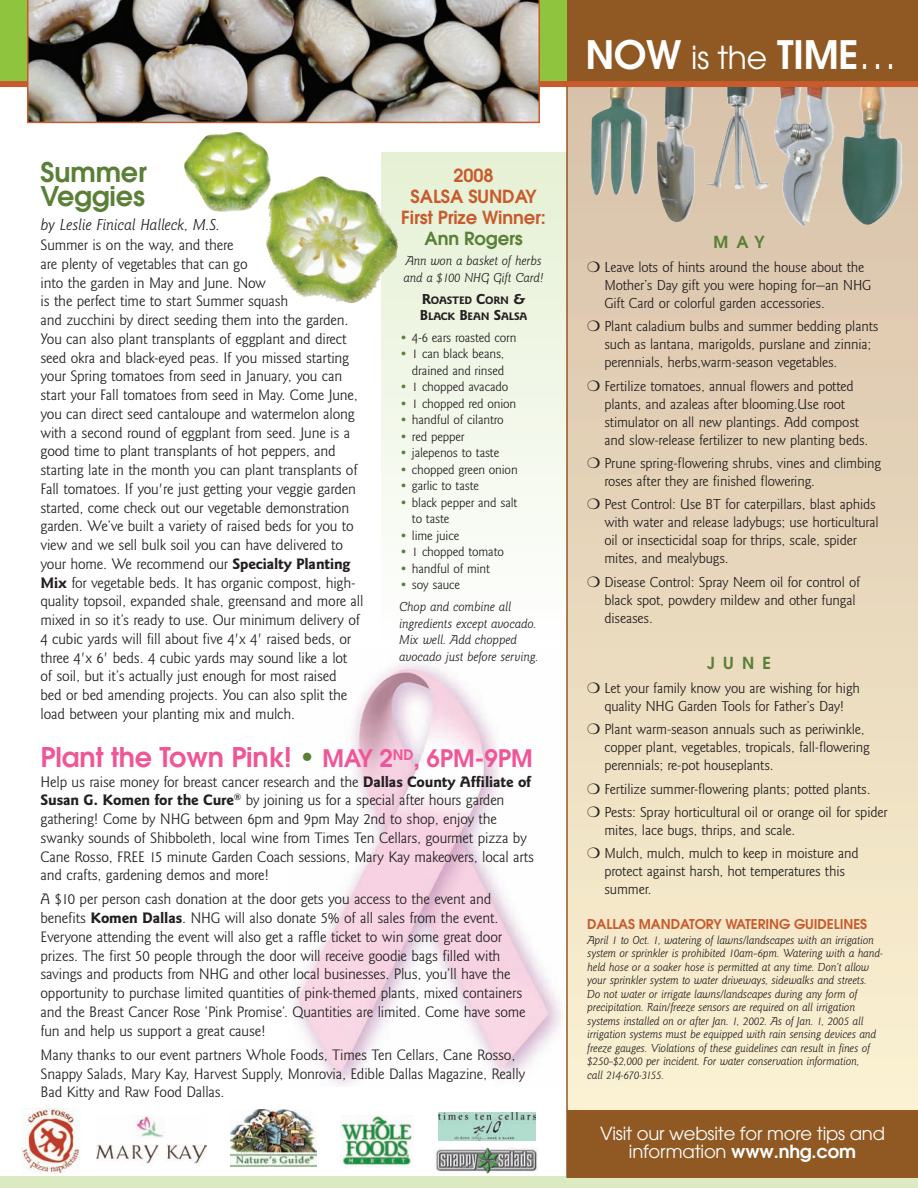
<style>
.page{position:relative;width:918px;height:1188px;background:#fff}
.page>*{position:absolute;margin:0;border:0;box-sizing:border-box;transform-origin:0 0}
.t1{font:600 39px "Avant Garde";letter-spacing:-.01em;color:#fff}
.t2{font:600 27px "Avant Garde";letter-spacing:-.005em;color:#ef5698}
.t3{font:600 27px/24px "Avant Garde";letter-spacing:-.005em;color:#5a7f37}
.t4{font:18px/18px "Avant Garde";letter-spacing:-.01em;color:#fff;text-align:center}
.t5{font:600 18px/21px "Avant Garde";letter-spacing:-.005em;color:#c75b2d;text-align:center}
.t6{font:600 18px "Avant Garde";letter-spacing:-.005em;color:#5a7f37}
.t7{font:italic 16.5px "Goudy Sans";letter-spacing:-.01em;color:#231f20}
.t8{font:600 16.5px "Avant Garde";letter-spacing:.5em;color:#5a7f37}
.t9{font:15.75px/18.8px "Goudy Sans";letter-spacing:-.01em;color:#231f20}
.t10{font:15px/18px "Goudy Sans";letter-spacing:-.01em;color:#231f20}
.t11{font:13.5px/16.5px "Goudy Sans";letter-spacing:-.01em;color:#231f20;text-align:right}
.t12{font:italic 13.5px/16.5px "Goudy Sans";letter-spacing:-.01em;color:#231f20}
.t13{font:600 13.5px "Avant Garde";letter-spacing:-.005em;color:#c75b2d}
.t14{font:italic 12px/13.5px "Goudy Sans";letter-spacing:-.015em;color:#231f20}
.t15{font:700 11.25px/16.5px "Goudy Sans";letter-spacing:-.015em;color:#231f20}
.s1{font-weight:700}
.s2{color:#5a7f37}
.s3{font-size:24px}
.s4{font-size:15px}
.s5{font-weight:700;color:#5a7f37}
.s6{font-weight:700;font-style:normal;color:#5a7f37}
.s7{font-style:normal}
.s8{font-weight:400;font-size:31.5px}
.s9{font-weight:400}
.s10{font-weight:600}
</style>
<div class="page">
<div style="left:381px;top:152px;width:220px;height:487px;background:linear-gradient(to bottom,#e5f0d4,#fefefe)"></div>
<img style="left:294px;top:662px;width:268px;height:424px">
<svg style="left:568px;top:87px;width:350px;height:1023px;background:#e4d6bb"></svg>
<div style="left:0;top:0;width:567px;height:83px;background:#8fc53e"></div>
<div style="left:0;top:1176px;width:918px;height:12px;background:#dbeac0"></div>
<div style="left:567px;top:1110px;width:351px;height:68px;background:#905924"></div>
<div style="left:567px;top:0;width:351px;height:85px;background:#905924"></div>
<div style="left:0;top:81px;width:918px;height:6px;background:#c75b2d"></div>
<svg style="left:27px;top:0;width:513px;height:123px;background:#968f88"></svg>
<hr style="left:566px;top:86px;width:2px;height:1092px;background:#905924">
<img style="left:184px;top:131px;width:215px;height:172px">
<img style="left:21px;top:1108px;width:59px;height:65px">
<img style="left:97px;top:1116px;width:110px;height:50px">
<img style="left:230px;top:1109px;width:86px;height:58px">
<img style="left:435px;top:1147px;width:103px;height:26px">
<img style="left:341px;top:1115px;width:73px;height:52px">
<svg style="left:438px;top:1112px;width:98px;height:29px"></svg>
<img style="left:439px;top:1113px;width:96px;height:27px">
<h2 class="t3" style="left:40px;top:163px;width:108px">Summer<br>Veggies</h2>
<p class="t7" style="left:40px;top:215px;width:181px">by Leslie Finical Halleck, M.S.</p>
<p class="t9" style="left:40px;top:235px;width:324px">Summer is on the way, and there<br>are plenty of vegetables that can go<br>into the garden in May and June. Now<br>is the perfect time to start Summer squash<br>and zucchini by direct seeding them into the garden.<br>You can also plant transplants of eggplant and direct seed okra and black-eyed peas. If you missed starting your Spring tomatoes from seed in January, you can start your Fall tomatoes from seed in May. Come June, you can direct seed cantaloupe and watermelon along with a second round of eggplant from seed. June is a good time to plant transplants of hot peppers, and starting late in the month you can plant transplants of Fall tomatoes. If you're just getting your veggie garden started, come check out our vegetable demonstration garden. We’ve built a variety of raised beds for you to view and we sell bulk soil you can have delivered to your home. We recommend our <span class="s1">Specialty Planting Mix</span> for vegetable beds. It has organic compost, high&shy;quality topsoil, expanded shale, greensand and more all mixed in so it’s ready to use. Our minimum delivery of 4 cubic yards will fill about five 4'x 4' raised beds, or three 4'x 6' beds. 4 cubic yards may sound like a lot<br>of soil, but it’s actually just enough for most raised<br>bed or bed amending projects. You can also split the load between your planting mix and mulch.</p>
<h2 class="t2" style="left:40px;top:747px;width:494px">Plant the Town Pink! <span class="s2">•</span> <span class="s3">MAY 2</span><sup>ND</sup><span class="s3">, 6PM-9PM</span></h2>
<p class="t9" style="left:40px;top:772px;width:495px">Help us raise money for breast cancer research and the <span class="s1">Dallas County Affiliate of Susan G. Komen for the Cure</span><sup>®</sup> by joining us for a special after hours garden gathering! Come by NHG between 6pm and 9pm May 2nd to shop, enjoy the swanky sounds of Shibboleth, local wine from Times Ten Cellars, gourmet pizza by Cane Rosso, FREE 15 minute Garden Coach sessions, Mary Kay makeovers, local arts and crafts, gardening demos and more!</p>
<p class="t9" style="left:41px;top:890px;width:487px">A $10 per person cash donation at the door gets you access to the event and benefits <span class="s1">Komen Dallas</span>. NHG will also donate 5% of all sales from the event.<br>Everyone attending the event will also get a raffle ticket to win some great door prizes. The first 50 people through the door will receive goodie bags filled with savings and products from NHG and other local businesses. Plus, you’ll have the opportunity to purchase limited quantities of pink-themed plants, mixed containers and the Breast Cancer Rose ‘Pink Promise’. Quantities are limited. Come have some fun and help us support a great cause!</p>
<p class="t9" style="left:41px;top:1045px;width:486px">Many thanks to our event partners Whole Foods, Times Ten Cellars, Cane Rosso,<br>Snappy Salads, Mary Kay, Harvest Supply, Monrovia, Edible Dallas Magazine, Really<br>Bad Kitty and Raw Food Dallas.</p>
<p class="t5" style="left:401px;top:167px;width:146px">2008<br>SALSA SUNDAY<br>First Prize Winner:</p>
<p class="t6" style="left:425px;top:232px;width:100px">Ann Rogers</p>
<p class="t12" style="left:403px;top:252px;width:142px">Ann won a basket of herbs and a $100 NHG Gift Card!</p>
<p class="t15" style="left:420px;top:292px;width:109px"><span class="s4">R</span>OASTED <span class="s4">C</span>ORN <span class="s4">&amp;<br>B</span>LACK <span class="s4">B</span>EAN <span class="s4">S</span>ALSA</p>
<p class="t11" style="left:399px;top:329px;width:119px"><span class="s5">•</span> 4-6 ears roasted corn</p>
<p class="t11" style="left:399px;top:346px;width:107px"><span class="s5">•</span> 1 can black beans, drained and rinsed</p>
<p class="t11" style="left:399px;top:379px;width:111px"><span class="s5">•</span> 1 chopped avacado</p>
<p class="t11" style="left:399px;top:395px;width:119px"><span class="s5">•</span> 1 chopped red onion</p>
<p class="t11" style="left:399px;top:412px;width:106px"><span class="s5">•</span> handful of cilantro</p>
<p class="t11" style="left:399px;top:428px;width:67px"><span class="s5">•</span> red pepper</p>
<p class="t11" style="left:399px;top:445px;width:102px"><span class="s5">•</span> jalepenos to taste</p>
<p class="t11" style="left:399px;top:461px;width:120px"><span class="s5">•</span> chopped green onion</p>
<p class="t11" style="left:399px;top:478px;width:81px"><span class="s5">•</span> garlic to taste</p>
<p class="t11" style="left:412px;top:494px;width:107px;text-align:left;text-indent:-13px"><span class="s5">•</span> black pepper and salt to taste</p>
<p class="t11" style="left:399px;top:527px;width:62px"><span class="s5">•</span> lime juice</p>
<p class="t11" style="left:399px;top:544px;width:106px"><span class="s5">•</span> 1 chopped tomato</p>
<p class="t11" style="left:399px;top:560px;width:92px"><span class="s5">•</span> handful of mint</p>
<p class="t12" style="left:399px;top:574px;width:114px;line-height:21.9px"><span class="s6">•</span> <span class="s7">soy sauce<br></span>Chop and combine all</p>
<p class="t12" style="left:399px;top:615px;width:141px">ingredients except avocado.<br>Mix well. Add chopped avocado just before serving.</p>
<h1 class="t1" style="left:585px;top:41px;width:313px">NOW <span class="s8">is the</span> TIME<span class="s9">…</span></h1>
<p class="t8" style="left:713px;top:236px;width:53px">MAY</p>
<p class="t10" style="left:604px;top:258px;width:268px;text-indent:-17px">❍ Leave lots of hints around the house about the<br>Mother’s Day gift you were hoping for—an NHG<br>Gift Card or colorful garden accessories.</p>
<p class="t10" style="left:604px;top:317px;width:275px;text-indent:-17px">❍ Plant caladium bulbs and summer bedding plants such as lantana, marigolds, purslane and zinnia; perennials, herbs,warm-season vegetables.</p>
<p class="t10" style="left:604px;top:376px;width:265px;text-indent:-17px">❍ Fertilize tomatoes, annual flowers and potted plants, and azaleas after blooming.Use root stimulator on all new plantings. Add compost and slow-release fertilizer to new planting beds.</p>
<p class="t10" style="left:604px;top:454px;width:278px;text-indent:-17px">❍ Prune spring-flowering shrubs, vines and climbing roses after they are finished flowering.</p>
<p class="t10" style="left:604px;top:495px;width:276px;text-indent:-17px">❍ Pest Control: Use BT for caterpillars, blast aphids with water and release ladybugs; use horticultural oil or insecticidal soap for thrips, scale, spider mites, and mealybugs.</p>
<p class="t10" style="left:604px;top:573px;width:257px;text-indent:-17px">❍ Disease Control: Spray Neem oil for control of black spot, powdery mildew and other fungal diseases.</p>
<p class="t8" style="left:707px;top:657px;width:65px">JUNE</p>
<p class="t10" style="left:587px;top:679px;width:274px;text-align:center">❍ Let your family know you are wishing for high quality NHG Garden Tools for Father’s Day!</p>
<p class="t10" style="left:604px;top:720px;width:267px;text-indent:-17px">❍ Plant warm-season annuals such as periwinkle, copper plant, vegetables, tropicals, fall-flowering perennials; re-pot houseplants.</p>
<p class="t10" style="left:587px;top:777px;width:302px;line-height:23.4px">❍ Fertilize summer-flowering plants; potted plants.<br>❍ Pests: Spray horticultural oil or orange oil for spider</p>
<p class="t10" style="left:587px;top:818px;width:273px;line-height:23.4px;text-indent:17px">mites, lace bugs, thrips, and scale.<br>❍ Mulch, mulch, mulch to keep in moisture and</p>
<p class="t10" style="left:604px;top:862px;width:242px">protect against harsh, hot temperatures this summer.</p>
<p class="t13" style="left:587px;top:919px;width:282px">DALLAS MANDATORY WATERING GUIDELINES</p>
<p class="t14" style="left:587px;top:933px;width:297px">April 1 to Oct. 1, watering of lawns/landscapes with an irrigation system or sprinkler is prohibited 10am–6pm. Watering with a hand&shy;held hose or a soaker hose is permitted at any time. Don’t allow your sprinkler system to water driveways, sidewalks and streets.<br>Do not water or irrigate lawns/landscapes during any form of precipitation. Rain/freeze sensors are required on all irrigation systems installed on or after Jan. 1, 2002. As of Jan. 1, 2005 all irrigation systems must be equipped with rain sensing devices and freeze gauges. Violations of these guidelines can result in fines of $250–$2,000 per incident. For water conservation information,<br>call 214-670-3155.</p>
<p class="t4" style="left:600px;top:1126px;width:287px">Visit our website for more tips and information <span class="s10">www.nhg.com</span></p>
</div>
